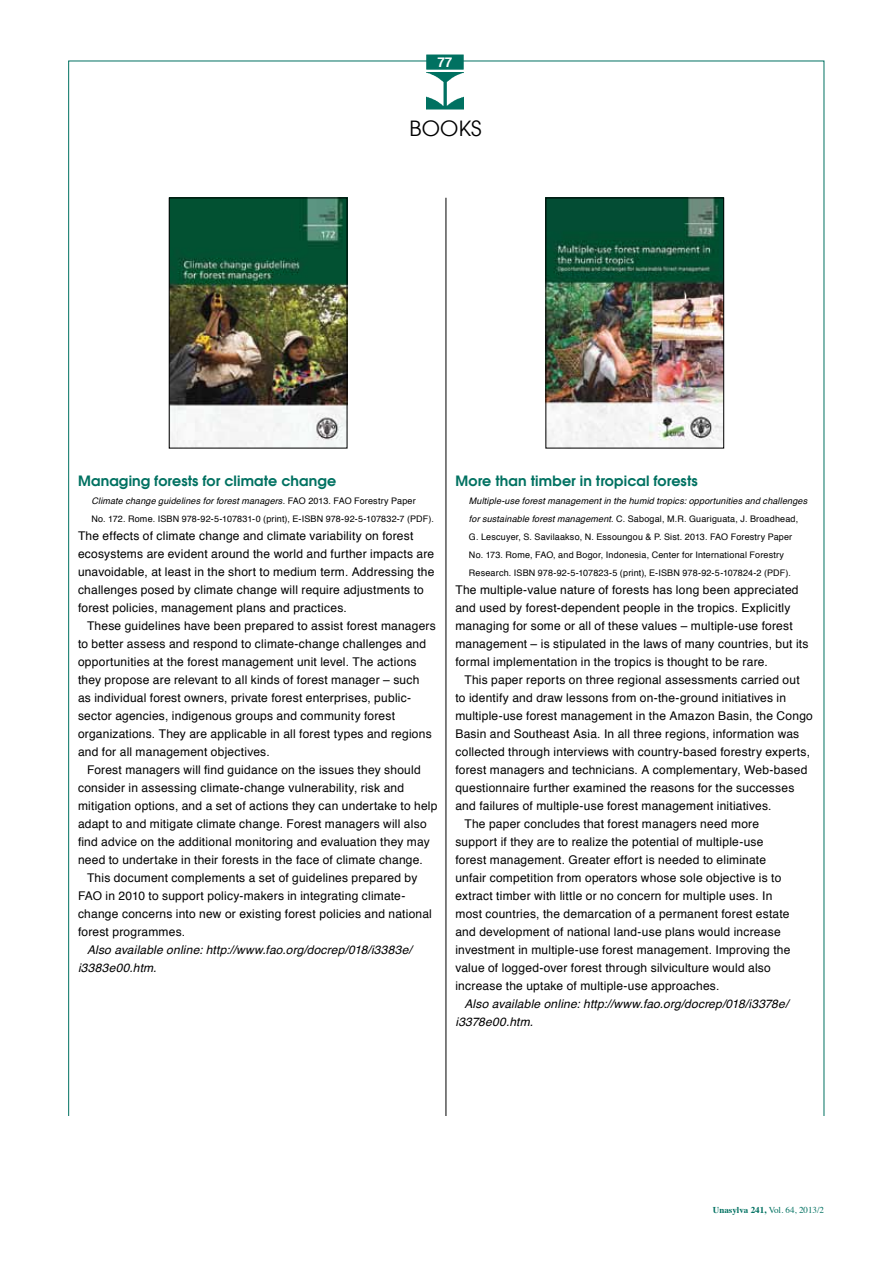
<style>
.page{position:relative;width:893px;height:1263px;background:#fff}
.page>*{position:absolute;margin:0;border:0;box-sizing:border-box;transform-origin:0 0}
.t1{font:21px "Avant Garde";letter-spacing:.01em;color:#000}
.t2{font:600 14.25px "Avant Garde";letter-spacing:.01em;color:#007161}
.t3{font:700 13.5px "Helvetica";color:#fff}
.t4{font:12px/18px "Helvetica";letter-spacing:.02em;color:#000}
.t5{font:italic 12px/18px "Helvetica";letter-spacing:.015em;color:#000}
.t6{font:9px/18px "Helvetica";letter-spacing:.02em;color:#000}
.t7{font:9px "Times";color:#007161}
.s1{font-style:italic}
.s2{font-weight:700}
</style>
<div class="page">
<div style="left:68px;top:61px;width:756px;height:1116px;background:#fff;border:1px solid #007161"></div>
<hr style="left:446px;top:198px;width:1px;height:970px;background:#000">
<div style="left:427px;top:55px;width:36px;height:14px;background:#007161"></div>
<img style="left:427px;top:72px;width:36px;height:37px">
<div style="left:58px;top:1116px;width:779px;height:86px;background:#fff"></div>
<img style="left:171px;top:200px;width:174px;height:246px">
<div style="left:169px;top:198px;width:178px;height:250px;border:1px solid #000"></div>
<img style="left:547px;top:200px;width:175px;height:246px">
<div style="left:545px;top:198px;width:179px;height:250px;border:1px solid #000"></div>
<p class="t3" style="left:437px;top:51px;width:17px">77</p>
<h1 class="t1" style="left:409px;top:116px;width:74px">BOOKS</h1>
<p class="t2" style="left:78px;top:471px;width:260px">Managing forests for climate change</p>
<p class="t6" style="left:92px;top:492px;width:344px"><span class="s1">Climate change guidelines for forest managers</span>. FAO 2013. FAO Forestry Paper<br>No. 172. Rome. ISBN 978-92-5-107831-0 (print), E-ISBN 978-92-5-107832-7 (PDF).</p>
<p class="t4" style="left:78px;top:527px;width:358px">The effects of climate change and climate variability on forest ecosystems are evident around the world and further impacts are unavoidable, at least in the short to medium term. Addressing the challenges posed by climate change will require adjustments to forest policies, management plans and practices.</p>
<p class="t4" style="left:78px;top:617px;width:359px;text-indent:9px">These guidelines have been prepared to assist forest managers to better assess and respond to climate-change challenges and opportunities at the forest management unit level. The actions they propose are relevant to all kinds of forest manager – such<br>as individual forest owners, private forest enterprises, public&shy;sector agencies, indigenous groups and community forest organizations. They are applicable in all forest types and regions and for all management objectives.</p>
<p class="t4" style="left:87px;top:761px;width:335px">Forest managers will find guidance on the issues they should</p>
<p class="t4" style="left:78px;top:779px;width:328px">consider in assessing climate-change vulnerability, risk and</p>
<p class="t4" style="left:78px;top:797px;width:361px">mitigation options, and a set of actions they can undertake to help</p>
<p class="t4" style="left:78px;top:815px;width:350px">adapt to and mitigate climate change. Forest managers will also</p>
<p class="t4" style="left:78px;top:833px;width:353px">find advice on the additional monitoring and evaluation they may</p>
<p class="t4" style="left:78px;top:851px;width:346px">need to undertake in their forests in the face of climate change.</p>
<p class="t4" style="left:87px;top:869px;width:332px">This document complements a set of guidelines prepared by</p>
<p class="t4" style="left:78px;top:887px;width:329px">FAO in 2010 to support policy-makers in integrating climate-</p>
<p class="t4" style="left:78px;top:905px;width:355px">change concerns into new or existing forest policies and national</p>
<p class="t4" style="left:78px;top:923px;width:109px">forest programmes.</p>
<p class="t5" style="left:78px;top:941px;width:335px;text-indent:9px">Also available online: http://www.fao.org/docrep/018/i3383e/ i3383e00.htm.</p>
<p class="t2" style="left:455px;top:471px;width:244px">More than timber in tropical forests</p>
<p class="t6" style="left:469px;top:492px;width:340px"><span class="s1">Multiple-use forest management in the humid tropics: opportunities and challenges for sustainable forest management</span>. C. Sabogal, M.R. Guariguata, J. Broadhead, G. Lescuyer, S. Savilaakso, N. Essoungou &amp; P. Sist. 2013. FAO Forestry Paper No. 173. Rome, FAO, and Bogor, Indonesia, Center for International Forestry Research. ISBN 978-92-5-107823-5 (print), E-ISBN 978-92-5-107824-2 (PDF).</p>
<p class="t4" style="left:455px;top:581px;width:355px">The multiple-value nature of forests has long been appreciated and used by forest-dependent people in the tropics. Explicitly managing for some or all of these values – multiple-use forest management – is stipulated in the laws of many countries, but its formal implementation in the tropics is thought to be rare.</p>
<p class="t4" style="left:464px;top:671px;width:337px">This paper reports on three regional assessments carried out</p>
<p class="t4" style="left:455px;top:689px;width:332px">to identify and draw lessons from on-the-ground initiatives in</p>
<p class="t4" style="left:455px;top:707px;width:359px">multiple-use forest management in the Amazon Basin, the Congo</p>
<p class="t4" style="left:455px;top:725px;width:345px">Basin and Southeast Asia. In all three regions, information was</p>
<p class="t4" style="left:455px;top:743px;width:356px">collected through interviews with country-based forestry experts,</p>
<p class="t4" style="left:455px;top:761px;width:354px">forest managers and technicians. A complementary, Web-based</p>
<p class="t4" style="left:455px;top:779px;width:340px">questionnaire further examined the reasons for the successes</p>
<p class="t4" style="left:455px;top:797px;width:318px">and failures of multiple-use forest management initiatives.</p>
<p class="t4" style="left:464px;top:815px;width:296px">The paper concludes that forest managers need more</p>
<p class="t4" style="left:455px;top:833px;width:310px">support if they are to realize the potential of multiple-use</p>
<p class="t4" style="left:455px;top:851px;width:312px">forest management. Greater effort is needed to eliminate</p>
<p class="t4" style="left:455px;top:869px;width:327px">unfair competition from operators whose sole objective is to</p>
<p class="t4" style="left:455px;top:887px;width:318px">extract timber with little or no concern for multiple uses. In</p>
<p class="t4" style="left:455px;top:905px;width:336px">most countries, the demarcation of a permanent forest estate</p>
<p class="t4" style="left:455px;top:923px;width:327px">and development of national land-use plans would increase</p>
<p class="t4" style="left:455px;top:941px;width:337px">investment in multiple-use forest management. Improving the</p>
<p class="t4" style="left:455px;top:959px;width:317px">value of logged-over forest through silviculture would also</p>
<p class="t4" style="left:455px;top:977px;width:266px">increase the uptake of multiple-use approaches.</p>
<p class="t5" style="left:455px;top:995px;width:334px;text-indent:9px">Also available online: http://www.fao.org/docrep/018/i3378e/ i3378e00.htm.</p>
<p class="t7" style="left:713px;top:1201px;width:113px"><span class="s2">Unasylva 241,</span> Vol. 64, 2013/2</p>
</div>
